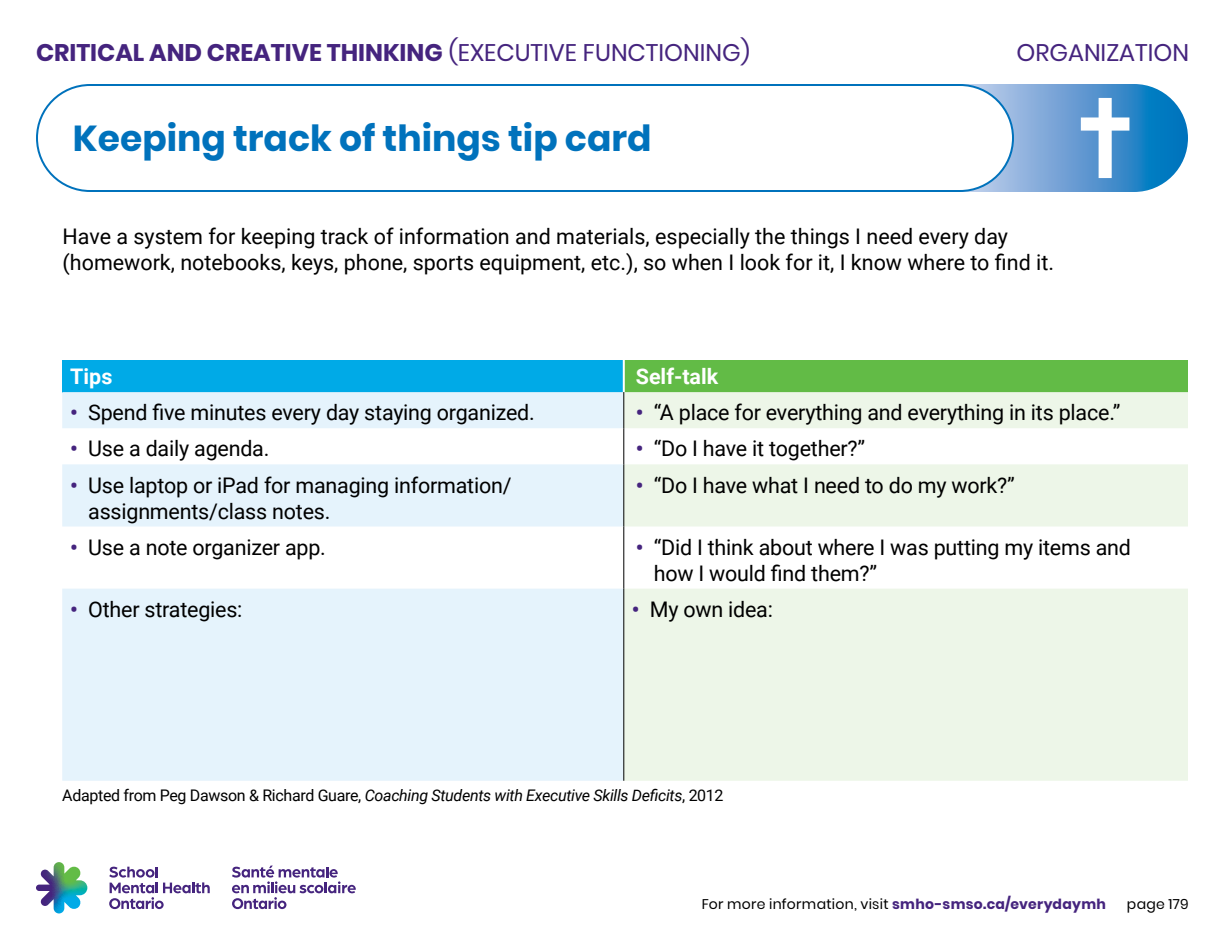
<style>
.page{position:relative;width:1224px;height:936px;background:#fff}
.page>*{position:absolute;margin:0;border:0;box-sizing:border-box;transform-origin:0 0}
._3_Title_Big_White{font:700 36px "Poppins";color:#0072bc}
._1_Group{font:700 24px "Poppins";color:#45247e}
._2_Subgroup{font:24px "Poppins";color:#45247e}
._6_Table_Regular{font:21.6px/26px "Roboto";letter-spacing:-.01em;color:#000}
.t1{font:700 21.6px "Roboto";color:#fff}
._6_Table_Regular-2{font:italic 16px "Roboto";letter-spacing:-.02em;color:#000}
.ToC_-_Secondary{font:14px "Poppins";letter-spacing:.025em;color:#000}
.s1{font-weight:400}
.s2{font-weight:700;color:#45247e}
.s3{font-style:normal}
</style>
<div class="page">
<svg style="left:906px;top:84px;width:282px;height:108px;background:#5598d0"></svg>
<div style="left:37px;top:85px;width:976px;height:106px;background:#fff;border-radius:53px"></div>
<div style="left:36px;top:84px;width:978px;height:108px;border:2px solid #0072bc;border-radius:53px"></div>
<svg style="left:1081px;top:98px;width:48px;height:80px"></svg>
<svg style="left:36px;top:862px;width:51px;height:51px"></svg>
<svg style="left:232px;top:866px;width:124px;height:43px"></svg>
<svg style="left:109px;top:867px;width:101px;height:42px"></svg>
<div style="left:62px;top:360px;width:562px;height:32px;background:#00aae7"></div>
<div style="left:624px;top:360px;width:564px;height:32px;background:#62bb46"></div>
<svg style="left:62px;top:392px;width:562px;height:389px;fill:#e5f3fc"></svg>
<svg style="left:624px;top:392px;width:564px;height:389px;fill:#edf6e8"></svg>
<hr style="left:623px;top:360px;width:2px;height:32px;background:#fff">
<hr style="left:623px;top:392px;width:1px;height:36px;background:#000">
<hr style="left:623px;top:428px;width:1px;height:36px;background:#000">
<hr style="left:623px;top:464px;width:1px;height:62px;background:#000">
<hr style="left:623px;top:527px;width:1px;height:62px;background:#000">
<hr style="left:623px;top:589px;width:1px;height:192px;background:#000">
<p class="_1_Group" style="left:36px;top:39px;width:716px">CRITICAL AND CREATIVE THINKING <span class="s1">(EXECUTIVE FUNCTIONING)</span></p>
<p class="_2_Subgroup" style="left:1016px;top:39px;width:174px">ORGANIZATION</p>
<p class="_3_Title_Big_White" style="left:73px;top:118px;width:580px">Keeping track of things tip card</p>
<p class="_6_Table_Regular" style="left:63px;top:222px;width:993px">Have a system for keeping track of information and materials, especially the things I need every day (homework, notebooks, keys, phone, sports equipment, etc.), so when I look for it, I know where to find it.</p>
<p class="t1" style="left:70px;top:361px;width:44px">Tips</p>
<p class="t1" style="left:636px;top:361px;width:84px">Self-talk</p>
<p class="_6_Table_Regular" style="left:70px;top:399px;width:466px"><span class="s2">•</span> Spend five minutes every day staying organized.</p>
<p class="_6_Table_Regular" style="left:636px;top:399px;width:486px"><span class="s2">•</span> “A place for everything and everything in its place.”</p>
<p class="_6_Table_Regular" style="left:70px;top:435px;width:201px"><span class="s2">•</span> Use a daily agenda.</p>
<p class="_6_Table_Regular" style="left:636px;top:435px;width:231px"><span class="s2">•</span> “Do I have it together?”</p>
<p class="_6_Table_Regular" style="left:88px;top:471px;width:425px;text-indent:-18px"><span class="s2">•</span> Use laptop or iPad for managing information/ assignments/class notes.</p>
<p class="_6_Table_Regular" style="left:636px;top:471px;width:381px"><span class="s2">•</span> “Do I have what I need to do my work?”</p>
<p class="_6_Table_Regular" style="left:70px;top:533px;width:257px"><span class="s2">•</span> Use a note organizer app.</p>
<p class="_6_Table_Regular" style="left:654px;top:533px;width:479px;text-indent:-18px"><span class="s2">•</span> “Did I think about where I was putting my items and how I would find them?”</p>
<p class="_6_Table_Regular" style="left:70px;top:595px;width:174px"><span class="s2">•</span> Other strategies:</p>
<p class="_6_Table_Regular" style="left:632px;top:595px;width:143px"><span class="s2">•</span> My own idea:</p>
<p class="_6_Table_Regular-2" style="left:62px;top:784px;width:663px"><span class="s3">Adapted from Peg Dawson &amp; Richard Guare,</span> Coaching Students with Executive Skills Deficits<span class="s3">, 2012</span></p>
<p class="ToC_-_Secondary" style="left:702px;top:896px;width:406px">For more information, visit <span class="s2">smho-smso.ca/everydaymh</span></p>
<p class="ToC_-_Secondary" style="left:1127px;top:896px;width:63px">page 179</p>
</div>
